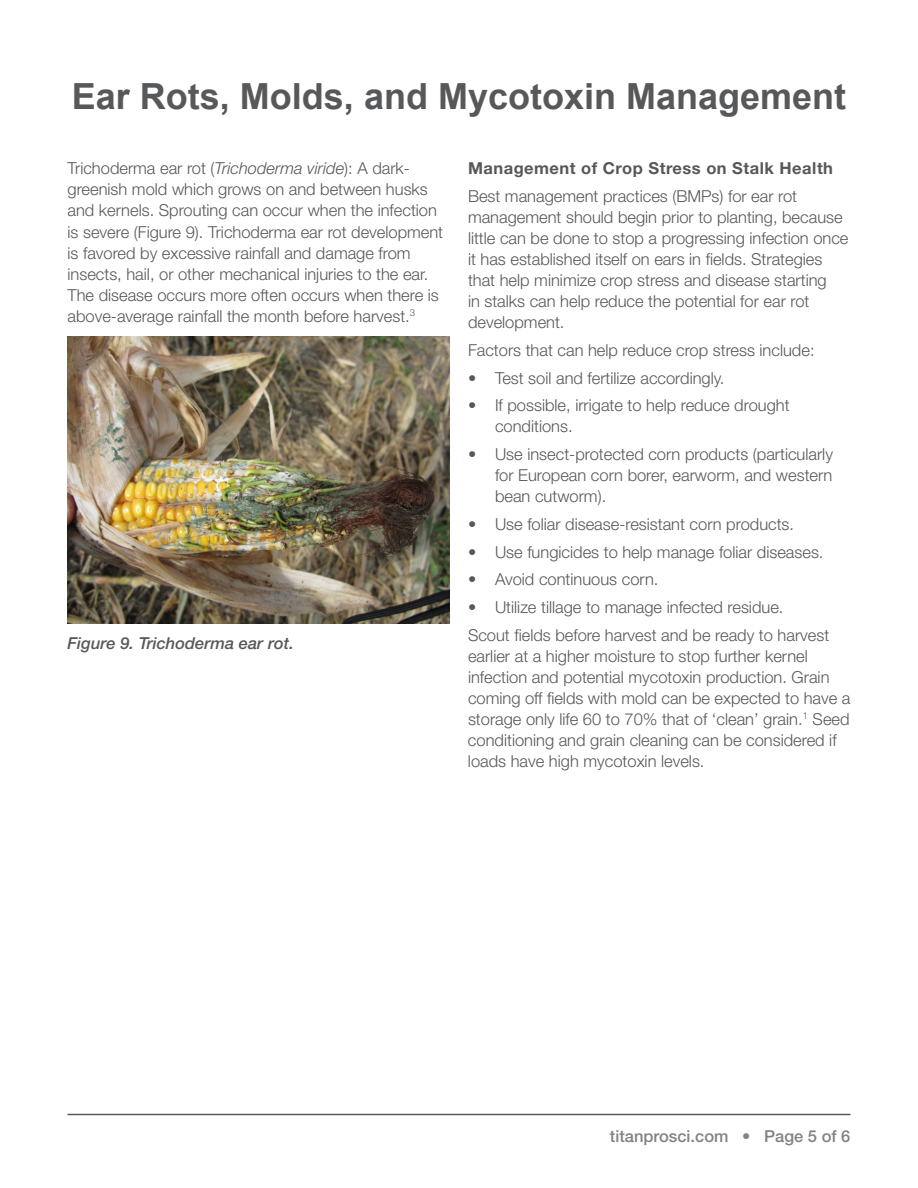
<style>
.page{position:relative;width:918px;height:1188px;background:#fff}
.page>*{position:absolute;margin:0;border:0;box-sizing:border-box;transform-origin:0 0}
.Universal_Title{font:700 36px "Arial";color:#57585a}
.Universal_Text{font:300 16.5px/21px "Helvetica Neue";color:#57585a}
.Universal_Subhead{font:700 16.5px "Helvetica Neue";letter-spacing:.03em;color:#57585a}
.Universal_Caption{font:italic 500 16.5px "Helvetica Neue LT Pro";color:#57585a}
.t1{font:500 16.5px "Helvetica Neue";color:#808285}
.s1{font-family:"Helvetica Neue LT Pro";font-style:italic}
</style>
<div class="page">
<hr style="left:68px;top:1114px;width:782px;height:1px;background:#57585a">
<img style="left:68px;top:336px;width:382px;height:287px">
<p class="Universal_Title" style="left:72px;top:72px;width:776px">Ear Rots, Molds, and Mycotoxin Management</p>
<p class="Universal_Text" style="left:68px;top:158px;width:377px">Trichoderma ear rot (<span class="s1">Trichoderma viride</span>): A dark&shy;greenish mold which grows on and between husks and kernels. Sprouting can occur when the infection is severe (Figure 9). Trichoderma ear rot development is favored by excessive rainfall and damage from insects, hail, or other mechanical injuries to the ear.<br>The disease occurs more often occurs when there is above-average rainfall the month before harvest.<sup>3</sup></p>
<p class="Universal_Subhead" style="left:468px;top:158px;width:367px">Management of Crop Stress on Stalk Health</p>
<p class="Universal_Text" style="left:468px;top:185px;width:382px">Best management practices (BMPs) for ear rot management should begin prior to planting, because little can be done to stop a progressing infection once it has established itself on ears in fields. Strategies that help minimize crop stress and disease starting<br>in stalks can help reduce the potential for ear rot development.</p>
<p class="Universal_Text" style="left:468px;top:339px;width:348px">Factors that can help reduce crop stress include:</p>
<p class="Universal_Text" style="left:468px;top:367px;width:258px">• Test soil and fertilize accordingly.</p>
<p class="Universal_Text" style="left:495px;top:395px;width:296px;text-indent:-27px">• If possible, irrigate to help reduce drought conditions.</p>
<p class="Universal_Text" style="left:495px;top:443px;width:340px;text-align:justify;text-indent:-27px">• Use insect-protected corn products (particularly for European corn borer, earworm, and western bean cutworm).</p>
<p class="Universal_Text" style="left:468px;top:513px;width:328px">• Use foliar disease-resistant corn products.</p>
<p class="Universal_Text" style="left:468px;top:541px;width:357px">• Use fungicides to help manage foliar diseases.</p>
<p class="Universal_Text" style="left:468px;top:569px;width:192px">• Avoid continuous corn.</p>
<p class="Universal_Text" style="left:468px;top:596px;width:317px">• Utilize tillage to manage infected residue.</p>
<p class="Universal_Text" style="left:468px;top:624px;width:384px">Scout fields before harvest and be ready to harvest earlier at a higher moisture to stop further kernel infection and potential mycotoxin production. Grain coming off fields with mold can be expected to have a storage only life 60 to 70% that of ‘clean’ grain.<sup>1</sup> Seed conditioning and grain cleaning can be considered if loads have high mycotoxin levels.</p>
<p class="Universal_Caption" style="left:68px;top:633px;width:228px">Figure 9. Trichoderma ear rot.</p>
<p class="t1" style="left:610px;top:1126px;width:242px">titanprosci.com • Page 5 of 6</p>
</div>
